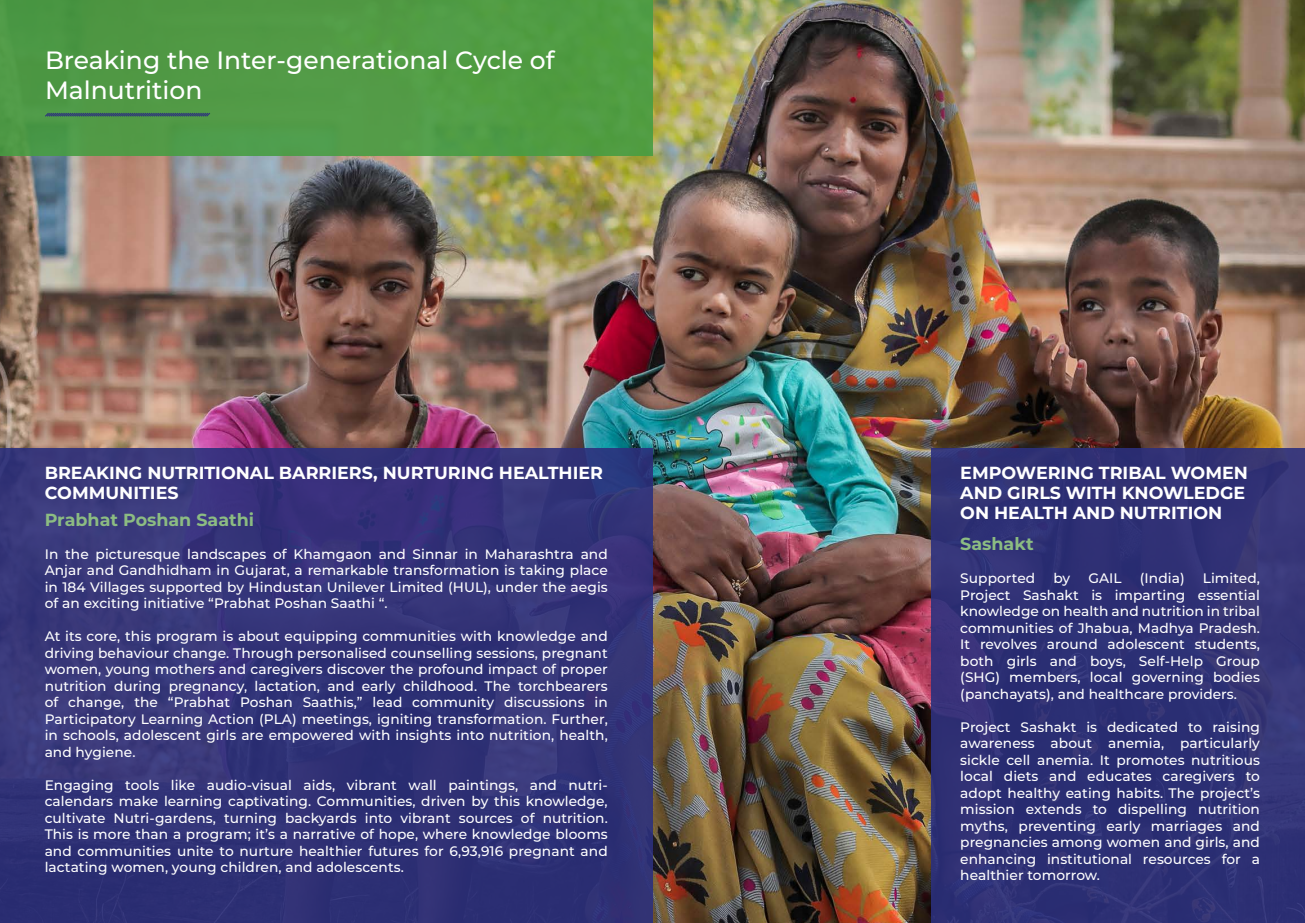
<style>
.page{position:relative;width:1305px;height:923px;background:#fff}
.page>*{position:absolute;margin:0;border:0;box-sizing:border-box;transform-origin:0 0}
.t1{font:500 25px/30px "Montserrat";color:#fff}
.t2{font:700 17.5px/20px "Montserrat";color:#fff}
.t3{font:700 17.5px "Montserrat";color:#8cbc82}
.t4{font:500 13.75px/16.5px "Montserrat";letter-spacing:.005em;color:#fff;text-align:justify}
</style>
<div class="page">
<img style="left:0;top:0;width:1305px;height:922px">
<div style="left:0;top:0;width:652px;height:155px;background:#509b45"></div>
<div style="left:0;top:449px;width:652px;height:473px;background:#333277"></div>
<div style="left:932px;top:449px;width:373px;height:473px;background:linear-gradient(to right,#2d2f74,#323476)"></div>
<svg style="left:45px;top:112px;width:165px;height:5px"></svg>
<h1 class="t1" style="left:45px;top:44px;width:511px">Breaking the Inter-generational Cycle of<br>Malnutrition</h1>
<p class="t2" style="left:45px;top:461px;width:560px">BREAKING NUTRITIONAL BARRIERS, NURTURING HEALTHIER<br>COMMUNITIES</p>
<p class="t2" style="left:960px;top:461px;width:289px">EMPOWERING TRIBAL WOMEN<br>AND GIRLS WITH KNOWLEDGE<br>ON HEALTH AND NUTRITION</p>
<p class="t4" style="left:45px;top:545px;width:565px">In the picturesque landscapes of Khamgaon and Sinnar in Maharashtra and Anjar and Gandhidham in Gujarat, a remarkable transformation is taking place in 184 Villages supported by Hindustan Unilever Limited (HUL), under the aegis of an exciting initiative “Prabhat Poshan Saathi “.</p>
<p class="t4" style="left:45px;top:627px;width:565px">At its core, this program is about equipping communities with knowledge and driving behaviour change. Through personalised counselling sessions, pregnant women, young mothers and caregivers discover the profound impact of proper nutrition during pregnancy, lactation, and early childhood. The torchbearers of change, the “Prabhat Poshan Saathis,” lead community discussions in Participatory Learning Action (PLA) meetings, igniting transformation. Further, in schools, adolescent girls are empowered with insights into nutrition, health, and hygiene.</p>
<p class="t4" style="left:45px;top:776px;width:565px">Engaging tools like audio-visual aids, vibrant wall paintings, and nutri&shy;calendars make learning captivating. Communities, driven by this knowledge, cultivate Nutri-gardens, turning backyards into vibrant sources of nutrition.<br>This is more than a program; it’s a narrative of hope, where knowledge blooms and communities unite to nurture healthier futures for 6,93,916 pregnant and lactating women, young children, and adolescents.</p>
<p class="t3" style="left:45px;top:506px;width:211px">Prabhat Poshan Saathi</p>
<p class="t3" style="left:960px;top:531px;width:75px">Sashakt</p>
<p class="t4" style="left:960px;top:569px;width:301px;text-indent:242px">Limited, Project Sashakt is imparting essential knowledge on health and nutrition in tribal communities of Jhabua, Madhya Pradesh.<br>It revolves around adolescent students, both girls and boys, Self-Help Group (SHG) members, local governing bodies (panchayats), and healthcare providers.</p>
<p class="t4" style="left:960px;top:718px;width:301px">Project Sashakt is dedicated to raising awareness about anemia, particularly sickle cell anemia. It promotes nutritious local diets and educates caregivers to adopt healthy eating habits. The project’s mission extends to dispelling nutrition myths, preventing early marriages and pregnancies among women and girls, and enhancing institutional resources for a healthier tomorrow.</p>
<p class="t4" style="left:960px;top:569px;width:76px">Supported</p>
<p class="t4" style="left:1053px;top:569px;width:18px">by</p>
<p class="t4" style="left:1088px;top:569px;width:35px">GAIL</p>
<p class="t4" style="left:1140px;top:569px;width:46px">(India)</p>
</div>
